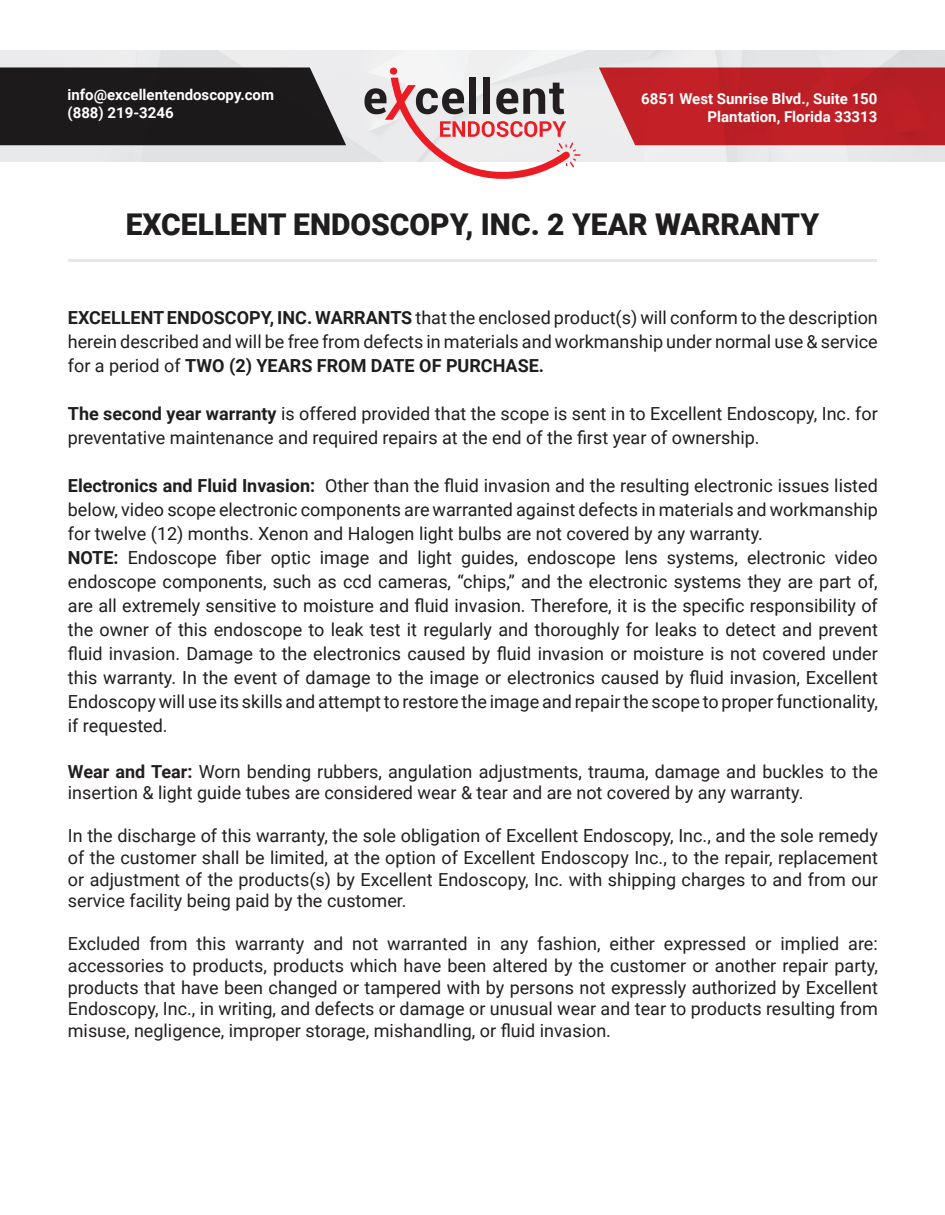
<style>
.page{position:relative;width:945px;height:1215px;background:#fff}
.page>*{position:absolute;margin:0;border:0;box-sizing:border-box;transform-origin:0 0}
.t1{font:900 30px "Roboto";color:#201d1e}
.t2{font:18px/24px "Roboto";color:#201d1e}
.t3{font:18px/21.6px "Roboto";color:#231f20;text-align:justify}
.t4{font:700 15px/18px "Roboto";color:#fff;text-align:right}
.s1{font-weight:700}
</style>
<div class="page">
<img style="left:0;top:51px;width:945px;height:111px">
<svg style="left:599px;top:68px;width:346px;height:77px;background:#c02a30"></svg>
<div style="left:0;top:68px;width:346px;height:77px;background:#1d1a1b"></div>
<div style="left:390px;top:68px;width:7px;height:7px;background:#ec1c24;border-radius:50%"></div>
<svg style="left:364px;top:78px;width:216px;height:101px"></svg>
<hr style="left:68px;top:260px;width:809px;height:2px;background:#e6e7e9">
<p class="t4" style="left:68px;top:85px;width:208px;text-align:left">info@excellentendoscopy.com (888) 219-3246</p>
<p class="t4" style="left:641px;top:89px;width:238px">6851 West Sunrise Blvd., Suite 150<br>Plantation, Florida 33313</p>
<h1 class="t1" style="left:126px;top:203px;width:695px">EXCELLENT ENDOSCOPY, INC. 2 YEAR WARRANTY</h1>
<p class="t2" style="left:68px;top:305px;width:812px;text-align:justify"><span class="s1">EXCELLENT ENDOSCOPY, INC. WARRANTS</span> that the enclosed product(s) will conform to the description herein described and will be free from defects in materials and workmanship under normal use &amp; service for a period of <span class="s1">TWO (2) YEARS FROM DATE OF PURCHASE.</span></p>
<p class="t2" style="left:68px;top:401px;width:811px"><span class="s1">The second year warranty</span> is offered provided that the scope is sent in to Excellent Endoscopy, Inc. for preventative maintenance and required repairs at the end of the first year of ownership.</p>
<p class="t2" style="left:68px;top:473px;width:812px"><span class="s1">Electronics and Fluid Invasion:</span> Other than the fluid invasion and the resulting electronic issues listed below, video scope electronic components are warranted against defects in materials and workmanship for twelve (12) months. Xenon and Halogen light bulbs are not covered by any warranty.<br><span class="s1">NOTE:</span> Endoscope fiber optic image and light guides, endoscope lens systems, electronic video endoscope components, such as ccd cameras, “chips,” and the electronic systems they are part of, are all extremely sensitive to moisture and fluid invasion. Therefore, it is the specific responsibility of the owner of this endoscope to leak test it regularly and thoroughly for leaks to detect and prevent fluid invasion. Damage to the electronics caused by fluid invasion or moisture is not covered under this warranty. In the event of damage to the image or electronics caused by fluid invasion, Excellent Endoscopy will use its skills and attempt to restore the image and repair the scope to proper functionality, if requested.</p>
<p class="t3" style="left:68px;top:760px;width:812px"><span class="s1">Wear and Tear:</span> Worn bending rubbers, angulation adjustments, trauma, damage and buckles to the insertion &amp; light guide tubes are considered wear &amp; tear and are not covered by any warranty.</p>
<p class="t3" style="left:68px;top:825px;width:812px">In the discharge of this warranty, the sole obligation of Excellent Endoscopy, Inc., and the sole remedy of the customer shall be limited, at the option of Excellent Endoscopy Inc., to the repair, replacement or adjustment of the products(s) by Excellent Endoscopy, Inc. with shipping charges to and from our service facility being paid by the customer.</p>
<p class="t3" style="left:68px;top:933px;width:812px">Excluded from this warranty and not warranted in any fashion, either expressed or implied are: accessories to products, products which have been altered by the customer or another repair party, products that have been changed or tampered with by persons not expressly authorized by Excellent Endoscopy, Inc., in writing, and defects or damage or unusual wear and tear to products resulting from misuse, negligence, improper storage, mishandling, or fluid invasion.</p>
</div>
